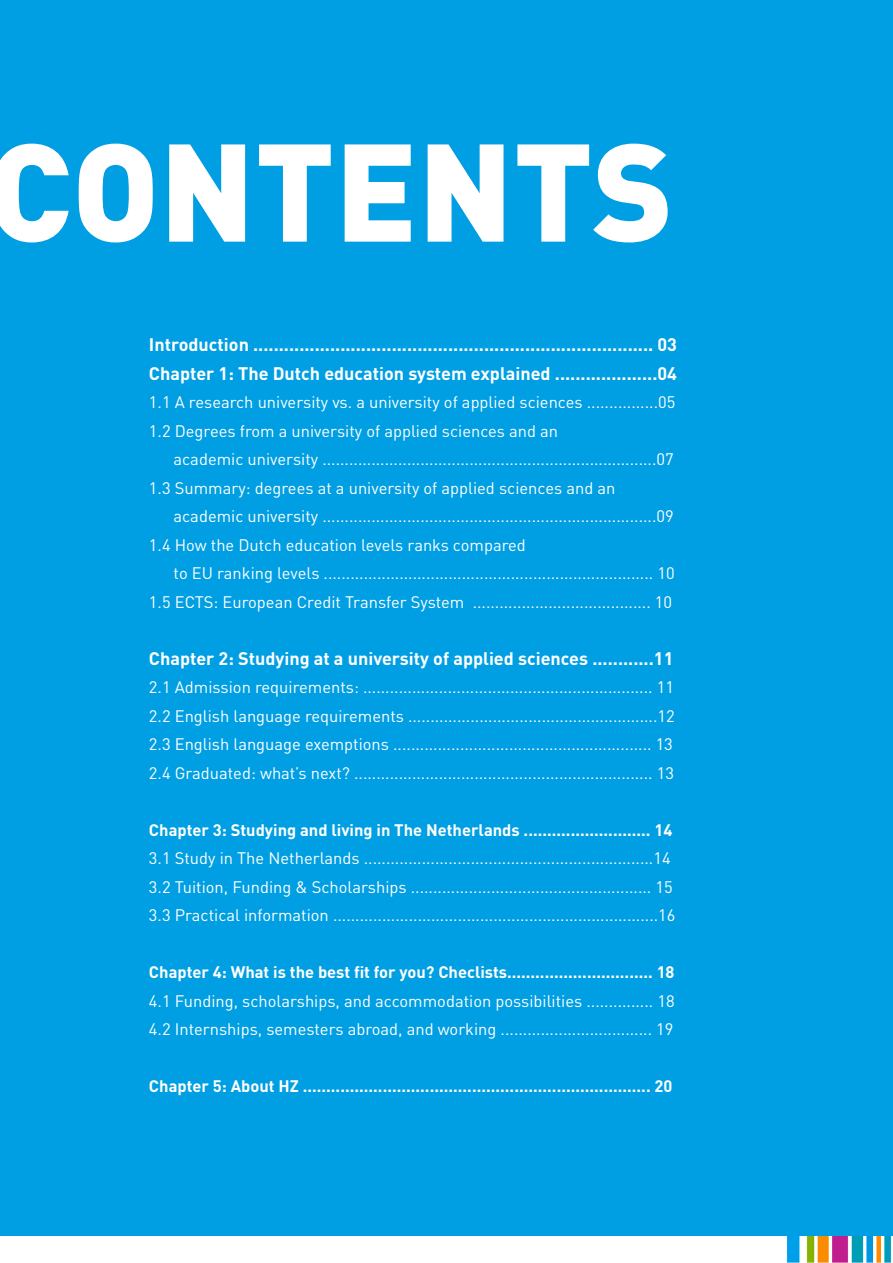
<style>
.page{position:relative;width:893px;height:1263px;background:#fff}
.page>*{position:absolute;margin:0;border:0;box-sizing:border-box;transform-origin:0 0}
.t1{font:900 136.5px "DINOT";color:#fff}
.t2{font:700 18px/28.5px "DINOT";color:#fff}
.t3{font:16.5px/28.5px "DINOT";color:#fff}
.t4{font:700 16.5px "DINOT";color:#fff}
</style>
<div class="page">
<img style="left:787px;top:1236px;width:104px;height:27px">
<div style="left:0;top:0;width:893px;height:1236px;background:#009fe3"></div>
<h1 class="t1" style="left:-12px;top:101px;width:687px">CONTENTS</h1>
<p class="t2" style="left:149px;top:330px;width:530px">Introduction .............................................................................. 03<br>Chapter 1: The Dutch education system explained ....................04</p>
<p class="t3" style="left:149px;top:388px;width:528px">1.1 A research university vs. a university of applied sciences ................05<br>1.2 Degrees from a university of applied sciences and an</p>
<p class="t3" style="left:149px;top:445px;width:526px;text-indent:25px">academic university ...........................................................................07<br>1.3 Summary: degrees at a university of applied sciences and an</p>
<p class="t3" style="left:149px;top:502px;width:526px;text-indent:25px">academic university ...........................................................................09<br>1.4 How the Dutch education levels ranks compared</p>
<p class="t3" style="left:149px;top:559px;width:527px;text-align:right">to EU ranking levels .......................................................................... 10<br>1.5 ECTS: European Credit Transfer System ........................................ 10</p>
<p class="t2" style="left:149px;top:643px;width:526px">Chapter 2: Studying at a university of applied sciences ............11</p>
<p class="t3" style="left:149px;top:673px;width:527px;text-align:justify">2.1 Admission requirements: ................................................................. 11<br>2.2 English language requirements ........................................................12<br>2.3 English language exemptions .......................................................... 13<br>2.4 Graduated: what’s next? ................................................................... 13</p>
<p class="t4" style="left:149px;top:819px;width:525px">Chapter 3: Studying and living in The Netherlands ........................... 14</p>
<p class="t3" style="left:149px;top:844px;width:528px">3.1 Study in The Netherlands .................................................................14<br>3.2 Tuition, Funding &amp; Scholarships ...................................................... 15<br>3.3 Practical information .........................................................................16</p>
<p class="t4" style="left:149px;top:961px;width:527px">Chapter 4: What is the best fit for you? Checlists............................... 18</p>
<p class="t3" style="left:149px;top:986px;width:527px">4.1 Funding, scholarships, and accommodation possibilities ............... 18<br>4.2 Internships, semesters abroad, and working .................................. 19</p>
<p class="t4" style="left:149px;top:1075px;width:525px">Chapter 5: About HZ .......................................................................... 20</p>
</div>
